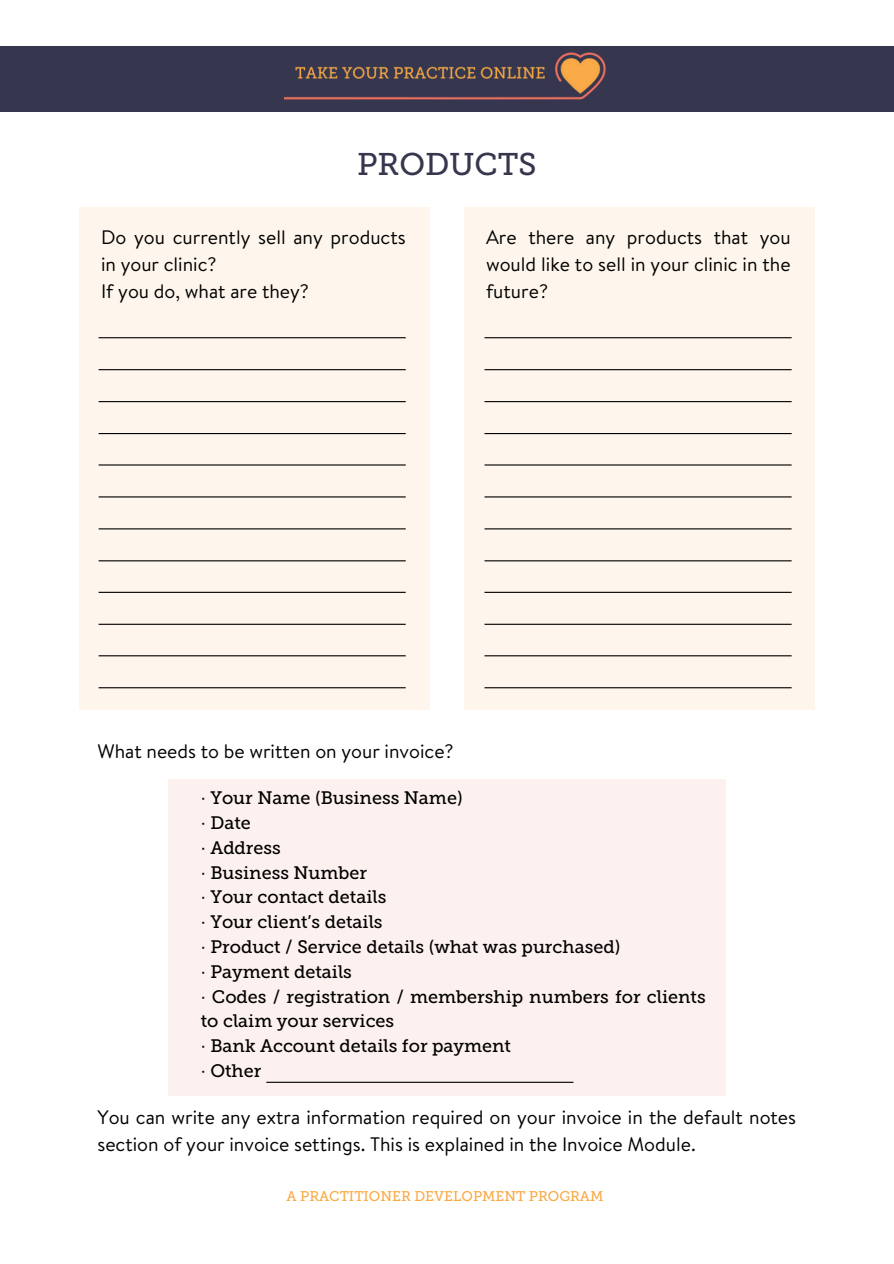
<style>
.page{position:relative;width:894px;height:1264px;background:#fff}
.page>*{position:absolute;margin:0;border:0;box-sizing:border-box;transform-origin:0 0}
.t1{font:31.2px "Museo Slab 500";color:#36374e}
.t2{font:19.5px/27px "Brandon Text";color:#000}
.t3{font:18px/24.8px "Museo Slab 500";color:#000}
.t4{font:13.95px "Museo Slab 500";color:#faaa46}
</style>
<div class="page">
<div style="left:0;top:46px;width:893px;height:66px;background:#36374e"></div>
<img style="left:284px;top:52px;width:322px;height:48px">
<div style="left:464px;top:207px;width:350px;height:502px;background:#fef6ec"></div>
<hr style="left:484px;top:369px;width:307px;height:1px;background:#000">
<hr style="left:484px;top:401px;width:307px;height:1px;background:#000">
<hr style="left:484px;top:433px;width:307px;height:1px;background:#000">
<hr style="left:484px;top:337px;width:307px;height:1px;background:#000">
<hr style="left:484px;top:528px;width:307px;height:1px;background:#000">
<hr style="left:484px;top:560px;width:307px;height:1px;background:#000">
<hr style="left:484px;top:464px;width:307px;height:1px;background:#000">
<hr style="left:484px;top:496px;width:307px;height:1px;background:#000">
<hr style="left:484px;top:591px;width:307px;height:2px;background:#000">
<hr style="left:484px;top:623px;width:307px;height:2px;background:#000">
<hr style="left:484px;top:655px;width:307px;height:1px;background:#000">
<hr style="left:484px;top:687px;width:307px;height:1px;background:#000">
<div style="left:79px;top:207px;width:350px;height:502px;background:#fef6ec"></div>
<hr style="left:99px;top:369px;width:306px;height:1px;background:#000">
<hr style="left:99px;top:401px;width:306px;height:1px;background:#000">
<hr style="left:99px;top:433px;width:306px;height:1px;background:#000">
<hr style="left:99px;top:337px;width:306px;height:1px;background:#000">
<hr style="left:99px;top:528px;width:306px;height:1px;background:#000">
<hr style="left:99px;top:560px;width:306px;height:1px;background:#000">
<hr style="left:99px;top:464px;width:306px;height:1px;background:#000">
<hr style="left:99px;top:496px;width:306px;height:1px;background:#000">
<hr style="left:99px;top:591px;width:306px;height:2px;background:#000">
<hr style="left:99px;top:623px;width:306px;height:2px;background:#000">
<hr style="left:99px;top:655px;width:306px;height:1px;background:#000">
<hr style="left:99px;top:687px;width:306px;height:1px;background:#000">
<div style="left:168px;top:779px;width:557px;height:316px;background:#fdf1ef"></div>
<hr style="left:266px;top:1081px;width:307px;height:1px;background:#000">
<h2 class="t1" style="left:357px;top:146px;width:181px">PRODUCTS</h2>
<h2 class="t2" style="left:101px;top:224px;width:306px">Do you currently sell any products in your clinic?<br>If you do, what are they?</h2>
<h2 class="t2" style="left:486px;top:224px;width:306px;text-align:justify">Are there any products that you would like to sell in your clinic in the future?</h2>
<h1 class="t2" style="left:97px;top:737px;width:357px">What needs to be written on your invoice?</h1>
<h2 class="t3" style="left:201px;top:786px;width:506px">· Your Name (Business Name)<br>· Date<br>· Address<br>· Business Number<br>· Your contact details<br>· Your client’s details<br>· Product / Service details (what was purchased)<br>· Payment details<br>· Codes / registration / membership numbers for clients to claim your services<br>· Bank Account details for payment<br>· Other</h2>
<p class="t2" style="left:97px;top:1102px;width:700px">You can write any extra information required on your invoice in the default notes section of your invoice settings. This is explained in the Invoice Module.</p>
<h2 class="t4" style="left:286px;top:1187px;width:318px">A PRACTITIONER DEVELOPMENT PROGRAM</h2>
</div>
